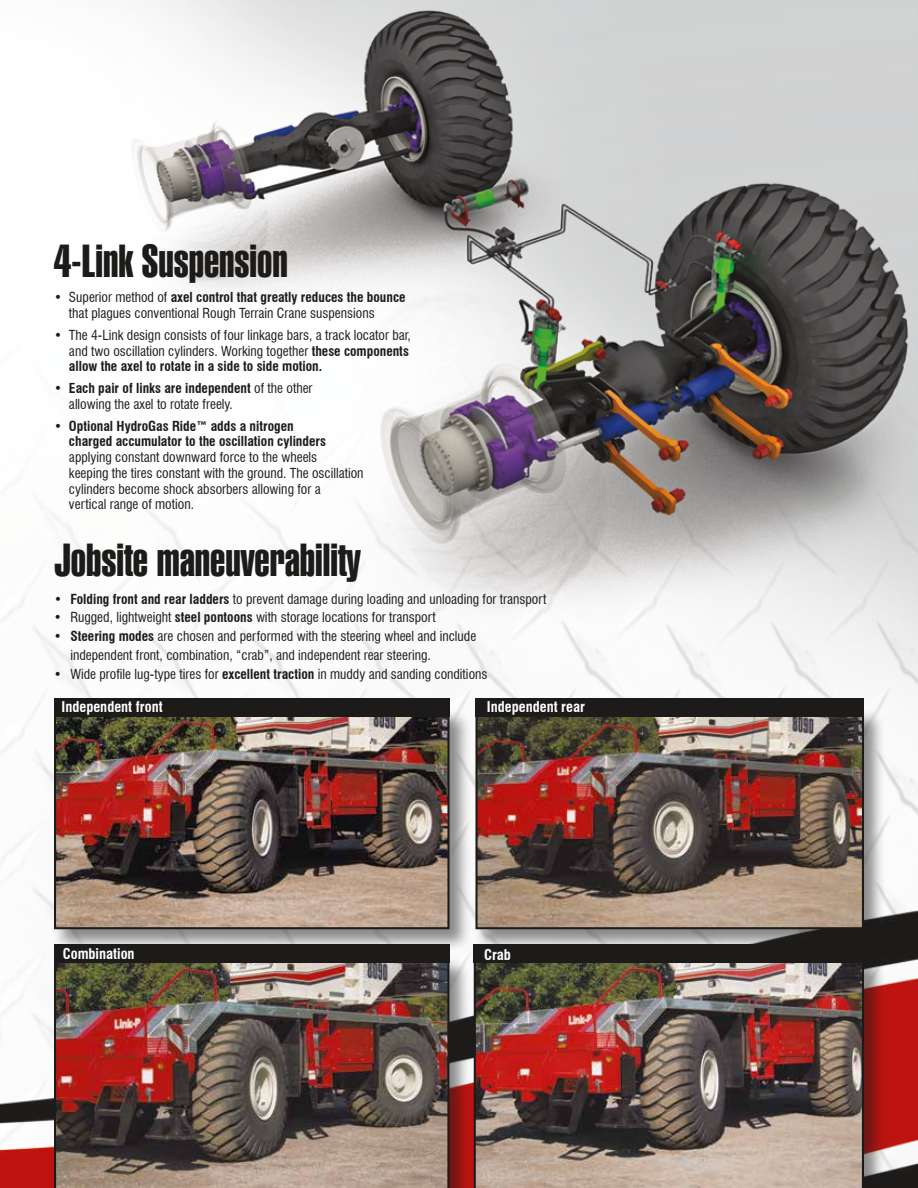
<style>
.page{position:relative;width:918px;height:1188px;background:#fff}
.page>*{position:absolute;margin:0;border:0;box-sizing:border-box;transform-origin:0 0}
.t1{font:45px "Swiss 911 BT Extra Compressed";color:#1c1b1a}
.t2{font:700 condensed 14.55px "Swiss 721 BT";color:#fff}
.t3{font:condensed 13.5px/15.8px "Swiss 721 BT";color:#1c1b1a}
.t4{font:700 condensed 13.5px/15.8px "Swiss 721 BT";color:#1c1b1a}
.s1{font-weight:700}
.s2{font-weight:400}
</style>
<div class="page">
<img style="left:0;top:0;width:918px;height:1188px">
<div style="left:53px;top:709px;width:419px;height:242px;background:#1c1b1a;opacity:.5"></div>
<img style="left:57px;top:717px;width:390px;height:209px">
<div style="left:54px;top:710px;width:396px;height:219px;border:2px solid #1c1b1a"></div>
<div style="left:474px;top:709px;width:412px;height:242px;background:#1c1b1a;opacity:.5"></div>
<img style="left:478px;top:717px;width:383px;height:209px">
<div style="left:475px;top:710px;width:389px;height:219px;border:2px solid #1c1b1a"></div>
<div style="left:53px;top:957px;width:418px;height:231px;background:#1c1b1a;opacity:.5"></div>
<img style="left:54px;top:963px;width:395px;height:225px">
<div style="left:472px;top:956px;width:414px;height:232px;background:#1c1b1a;opacity:.5"></div>
<img style="left:474px;top:963px;width:390px;height:225px">
<div style="left:54px;top:698px;width:395px;height:19px;background:#1c1b1a"></div>
<div style="left:476px;top:698px;width:388px;height:19px;background:#1c1b1a"></div>
<div style="left:54px;top:944px;width:395px;height:19px;background:#1c1b1a"></div>
<div style="left:474px;top:944px;width:390px;height:19px;background:#1c1b1a"></div>
<h1 class="t1" style="left:54px;top:235px;width:235px">4-Link Suspension</h1>
<p class="t3" style="left:69px;top:289px;width:338px;text-indent:-15px">• Superior method of <span class="s1">axel control that greatly reduces the bounce </span>that plagues conventional Rough Terrain Crane suspensions</p>
<p class="t3" style="left:69px;top:327px;width:343px;text-indent:-15px">• The 4-Link design consists of four linkage bars, a track locator bar, and two oscillation cylinders. Working together <span class="s1">these components allow the axel to rotate in a side to side motion.</span></p>
<p class="t3" style="left:69px;top:380px;width:245px;text-indent:-15px">• <span class="s1">Each pair of links are independent</span> of the other allowing the axel to rotate freely.</p>
<p class="t4" style="left:69px;top:418px;width:258px;text-indent:-15px"><span class="s2">•</span> Optional HydroGas Ride™ adds a nitrogen charged accumulator to the oscillation cylinders</p>
<p class="t3" style="left:69px;top:449px;width:296px">applying constant downward force to the wheels<br>keeping the tires constant with the ground. The oscillation cylinders become shock absorbers allowing for a<br>vertical range of motion.</p>
<h1 class="t1" style="left:54px;top:535px;width:308px">Jobsite maneuverability</h1>
<p class="t3" style="left:54px;top:591px;width:494px">• <span class="s1">Folding front and rear ladders</span> to prevent damage during loading and unloading for transport</p>
<p class="t3" style="left:54px;top:610px;width:383px">• Rugged, lightweight <span class="s1">steel pontoons</span> with storage locations for transport</p>
<p class="t3" style="left:70px;top:627px;width:407px;line-height:18.8px;text-indent:-16px">• <span class="s1">Steering modes</span> are chosen and performed with the steering wheel and include independent front, combination, “crab”, and independent rear steering.</p>
<p class="t3" style="left:54px;top:666px;width:435px">• Wide profile lug-type tires for <span class="s1">excellent traction</span> in muddy and sanding conditions</p>
<p class="t2" style="left:61px;top:698px;width:103px">Independent front</p>
<p class="t2" style="left:487px;top:698px;width:100px">Independent rear</p>
<p class="t2" style="left:63px;top:945px;width:73px">Combination</p>
<p class="t2" style="left:484px;top:946px;width:28px">Crab</p>
</div>
